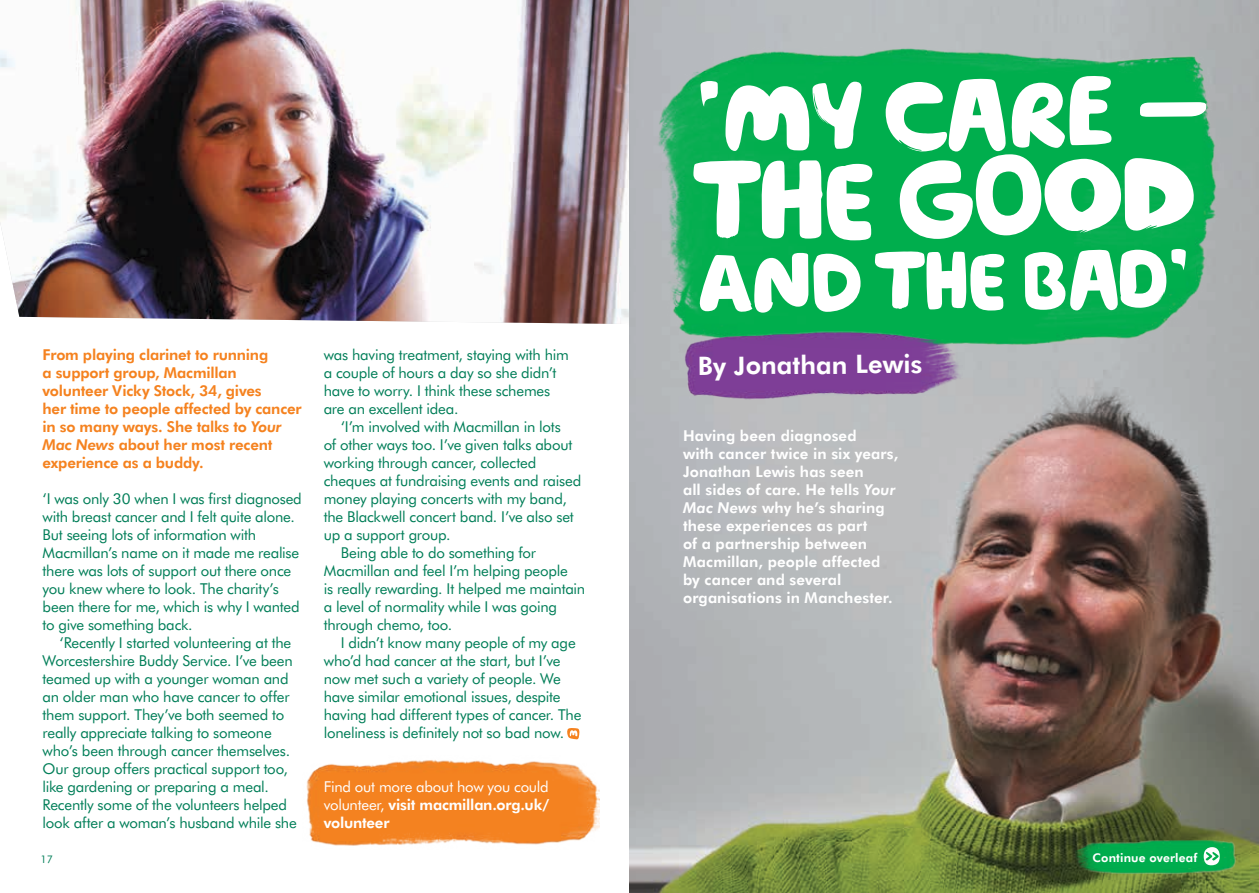
<style>
.page{position:relative;width:1259px;height:893px;background:#fff}
.page>*{position:absolute;margin:0;border:0;box-sizing:border-box;transform-origin:0 0}
.t1{font:109.5px "Macmillan Headline";color:#fff}
.t2{font:97.05px "Macmillan Headline";color:#fff}
.t3{font:81px "Macmillan Headline";color:#fff}
.t4{font:800 25.5px "Futura BT";color:#fff}
.t5{font:15px/18px "Futura BT";letter-spacing:-.015em;color:#007e58}
.t6{font:800 15px/18px "Futura BT";letter-spacing:.01em;color:#fff}
.t7{font:800 15px/18px "Futura BT";letter-spacing:-.01em;color:#f5821f}
.t8{font:15px/18px "Futura BT";letter-spacing:-.015em;color:#fff;text-align:justify}
.t9{font:800 12px "Futura BT";letter-spacing:.015em;color:#fff}
.t10{font:10.5px "Futura BT";color:#007e58}
.s1{font-style:italic}
.s2{font-weight:800}
</style>
<div class="page">
<img style="left:306px;top:760px;width:293px;height:86px">
<img style="left:0;top:0;width:629px;height:324px">
<img style="left:629px;top:0;width:630px;height:893px">
<img style="left:651px;top:48px;width:608px;height:309px">
<img style="left:678px;top:324px;width:284px;height:81px">
<svg style="left:567px;top:728px;width:12px;height:12px"></svg>
<img style="left:1069px;top:841px;width:171px;height:34px">
<img style="left:1203px;top:847px;width:16px;height:18px">
<p class="t7" style="left:43px;top:346px;width:261px">From playing clarinet to running<br>a support group, Macmillan volunteer Vicky Stock, 34, gives<br>her time to people affected by cancer in so many ways. She talks to <span class="s1">Your<br>Mac News</span> about her most recent experience as a buddy.</p>
<p class="t5" style="left:43px;top:490px;width:261px">‘I was only 30 when I was first diagnosed with breast cancer and I felt quite alone.<br>But seeing lots of information with Macmillan’s name on it made me realise there was lots of support out there once you knew where to look. The charity’s been there for me, which is why I wanted to give something back.</p>
<p class="t5" style="left:43px;top:634px;width:256px;text-indent:17px">‘Recently I started volunteering at the Worcestershire Buddy Service. I’ve been teamed up with a younger woman and an older man who have cancer to offer them support. They’ve both seemed to really appreciate talking to someone who’s been through cancer themselves.<br>Our group offers practical support too, like gardening or preparing a meal.<br>Recently some of the volunteers helped look after a woman’s husband while she</p>
<p class="t10" style="left:40px;top:853px;width:14px">17</p>
<p class="t5" style="left:324px;top:346px;width:246px">was having treatment, staying with him a couple of hours a day so she didn’t have to worry. I think these schemes are an excellent idea.</p>
<p class="t5" style="left:341px;top:418px;width:221px">‘I’m involved with Macmillan in lots</p>
<p class="t5" style="left:324px;top:436px;width:250px">of other ways too. I’ve given talks about</p>
<p class="t5" style="left:324px;top:454px;width:214px">working through cancer, collected</p>
<p class="t5" style="left:324px;top:472px;width:259px">cheques at fundraising events and raised</p>
<p class="t5" style="left:324px;top:490px;width:244px">money playing concerts with my band,</p>
<p class="t5" style="left:324px;top:508px;width:251px">the Blackwell concert band. I’ve also set</p>
<p class="t5" style="left:324px;top:526px;width:128px">up a support group.</p>
<p class="t5" style="left:341px;top:544px;width:197px">Being able to do something for</p>
<p class="t5" style="left:324px;top:562px;width:246px">Macmillan and feel I’m helping people</p>
<p class="t5" style="left:324px;top:580px;width:263px">is really rewarding. It helped me maintain</p>
<p class="t5" style="left:324px;top:598px;width:235px">a level of normality while I was going</p>
<p class="t5" style="left:324px;top:616px;width:130px">through chemo, too.</p>
<p class="t5" style="left:341px;top:634px;width:236px">I didn’t know many people of my age</p>
<p class="t5" style="left:324px;top:652px;width:238px">who’d had cancer at the start, but I’ve</p>
<p class="t5" style="left:324px;top:670px;width:239px">now met such a variety of people. We</p>
<p class="t5" style="left:324px;top:688px;width:238px">have similar emotional issues, despite</p>
<p class="t5" style="left:324px;top:706px;width:259px">having had different types of cancer. The</p>
<p class="t5" style="left:324px;top:724px;width:242px">loneliness is definitely not so bad now.</p>
<p class="t8" style="left:324px;top:778px;width:227px">Find out more about how you could volunteer, <span class="s2">visit macmillan.org.uk/ volunteer</span></p>
<h2 class="t2" style="left:697px;top:56px;width:519px">‘MY CARE –</h2>
<h1 class="t1" style="left:697px;top:133px;width:498px">THE GOOD</h1>
<h3 class="t3" style="left:699px;top:231px;width:492px">AND THE BAD’</h3>
<h3 class="t4" style="left:697px;top:351px;width:226px;rotate:-1deg">By Jonathan Lewis</h3>
<p class="t6" style="left:683px;top:427px;width:217px">Having been diagnosed<br>with cancer twice in six years,<br>Jonathan Lewis has seen<br>all sides of care. He tells <span class="s1">Your<br>Mac News</span> why he’s sharing these experiences as part<br>of a partnership between<br>Macmillan, people affected by cancer and several organisations in Manchester.</p>
<p class="t9" style="left:1092px;top:850px;width:107px">Continue overleaf</p>
</div>
